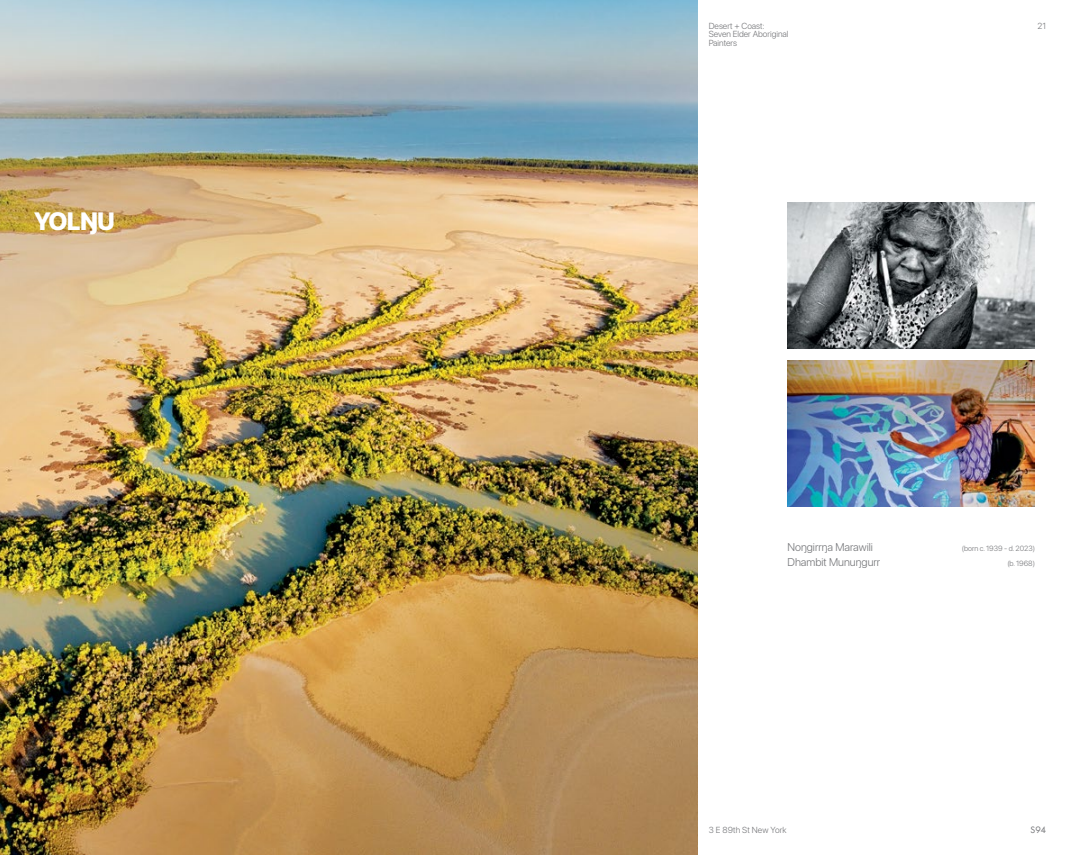
<style>
.page{position:relative;width:1080px;height:855px;background:#fff}
.page>*{position:absolute;margin:0;border:0;box-sizing:border-box;transform-origin:0 0}
.t1{font:800 25px "SF Pro Display";letter-spacing:-.03em;color:#fff}
.t2{font:300 11.25px/15px "SF Pro Display";color:#77787b}
.t3{font:300 8.75px/8.8px "SF Pro Display";color:#77787b}
.t4{font:8.75px "Reply";color:#77787b}
.t5{font:300 7.5px/15px "SF Pro Display";color:#77787b;text-align:right}
</style>
<div class="page">
<img style="left:788px;top:360px;width:247px;height:146px">
<img style="left:788px;top:202px;width:247px;height:147px">
<img style="left:0;top:0;width:698px;height:855px">
<h1 class="t1" style="left:34px;top:206px;width:83px">YOLŊU</h1>
<p class="t3" style="left:709px;top:21px;width:81px">Desert + Coast:<br>Seven Elder Aboriginal<br>Painters</p>
<p class="t3" style="left:1038px;top:21px;width:10px">21</p>
<p class="t2" style="left:788px;top:539px;width:94px">Noŋgirrŋa Marawili<br>Dhambit Munuŋgurr</p>
<p class="t5" style="left:962px;top:541px;width:75px">(born c. 1939 - d. 2023) (b. 1968)</p>
<p class="t3" style="left:709px;top:825px;width:79px">3 E 89th St New York</p>
<p class="t4" style="left:1031px;top:824px;width:17px">S94</p>
</div>
